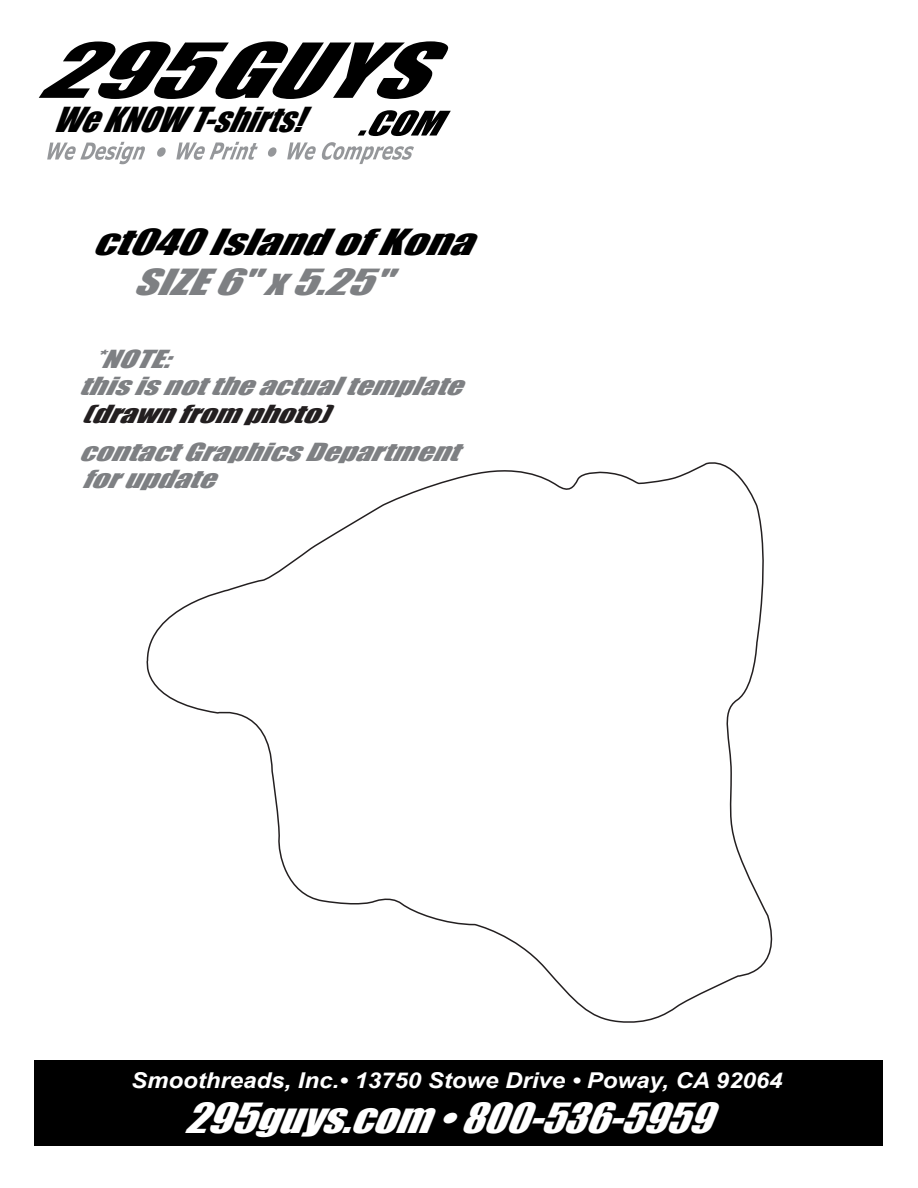
<style>
.page{position:relative;width:918px;height:1188px;background:#fff}
.page>*{position:absolute;margin:0;border:0;box-sizing:border-box;transform-origin:0 0}
.t1{font:italic 38.25px "Impact";color:#fff;scale:1.17 1}
.t2{font:italic 33.15px "Impact";color:#000;scale:1.37 1}
.t3{font:italic 33.15px "Impact";color:#7e8083;scale:1.37 1}
.t4{font:italic 31.65px "Impact";color:#000;scale:1.05 1}
.t5{font:italic 22.95px/27.5px "Impact";color:#7e8083;scale:1.37 1}
.t6{font:italic 22.95px "Impact";color:#231f20;scale:1.37 1}
.t7{font:italic 700 21.75px "Arial";color:#fff;scale:1.1 1}
</style>
<div class="page">
<svg style="left:38px;top:41px;width:413px;height:123px"></svg>
<div style="left:34px;top:1060px;width:848px;height:86px;background:#000"></div>
<svg style="left:146px;top:462px;width:627px;height:561px"></svg>
<h3 class="t4" style="left:52px;top:95px;width:259px">WeKNOWT-shirts!</h3>
<h2 class="t2" style="left:92px;top:217px;width:296px">ct040IslandofKona</h2>
<h2 class="t3" style="left:132px;top:256px;width:206px">SIZE6"x5.25"</h2>
<p class="t5" style="left:78px;top:344px;width:293px;text-indent:14px">*NOTE: thisisnottheactualtemplate</p>
<p class="t6" style="left:81px;top:396px;width:194px">(drawnfromphoto)</p>
<p class="t5" style="left:79px;top:437px;width:291px">contactGraphicsDepartment forupdate</p>
<p class="t7" style="left:131px;top:1066px;width:594px">Smoothreads, Inc.• 13750 Stowe Drive • Poway, CA 92064</p>
<h1 class="t1" style="left:184px;top:1088px;width:471px">295guys.com•800-536-5959</h1>
</div>
